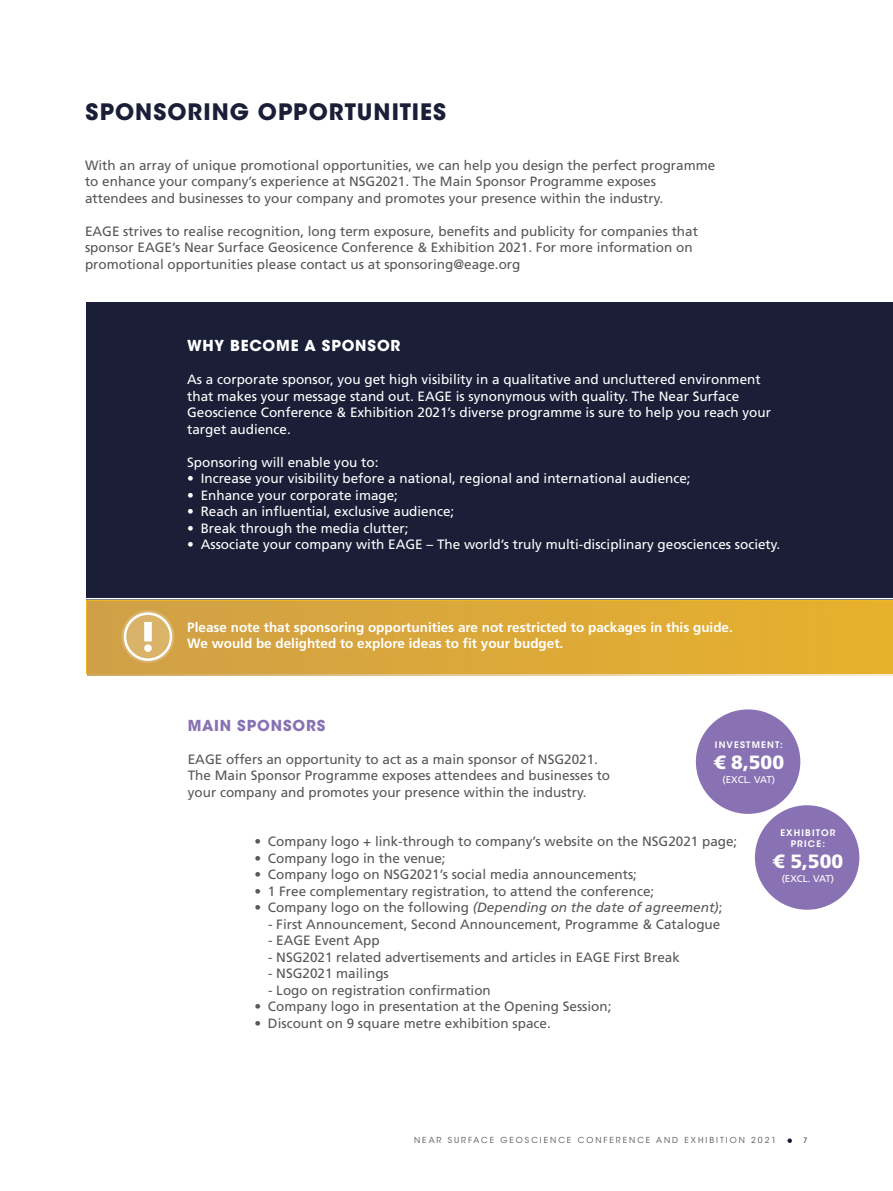
<style>
.page{position:relative;width:893px;height:1191px;background:#fff}
.page>*{position:absolute;margin:0;border:0;box-sizing:border-box;transform-origin:0 0}
.t1{font:700 22.5px "ITC Avant Garde Std";letter-spacing:.045em;color:#1a1e37}
.t2{font:900 19.2px "Frutiger LT Std";color:#fff}
.t3{font:700 15px "ITC Avant Garde Std";letter-spacing:.055em;color:#fff}
.t4{font:700 15px "ITC Avant Garde Std";letter-spacing:.055em;color:#8972b3}
.t5{font:13.5px/16.5px "Frutiger LT Std";color:#57585a}
.t6{font:13.5px/16.5px "Frutiger LT Std";color:#fff}
.t7{font:700 13.5px/16.5px "Frutiger LT Std";color:#fff}
.t8{font:italic 13.5px "Frutiger LT Std";color:#57585a}
.t9{font:9.75px "Frutiger LT Std";color:#fff}
.t10{font:600 9px/10.8px "ITC Avant Garde Std";letter-spacing:.13em;color:#fff;text-align:center}
.t11{font:8.25px "ITC Avant Garde Std";letter-spacing:.24em;color:#57585a}
.t12{font:500 7.5px "ITC Avant Garde Std";color:#57585a}
.s1{font-style:normal}
</style>
<div class="page">
<svg style="left:787px;top:1138px;width:5px;height:5px"></svg>
<div style="left:87px;top:598px;width:806px;height:75px;background:linear-gradient(to right,#eeb625,#eeb625)"></div>
<div style="left:87px;top:601px;width:806px;height:75px;background:linear-gradient(to right,#cfa047,#e7b12c)"></div>
<div style="left:87px;top:301px;width:806px;height:298px;background:#1a1e37"></div>
<svg style="left:121px;top:610px;width:54px;height:53px;background:#dcb975"></svg>
<div style="left:124px;top:612px;width:48px;height:49px;border:3px solid #fff;border-radius:50%"></div>
<div style="left:144px;top:622px;width:8px;height:19px;background:#fff"></div>
<div style="left:144px;top:644px;width:8px;height:8px;background:#fff;border-radius:50%"></div>
<div style="left:696px;top:709px;width:104px;height:105px;background:#8972b3;border-radius:50%"></div>
<hr style="left:85px;top:598px;width:808px;height:1px;background:#fff">
<div style="left:755px;top:805px;width:104px;height:104px;background:#8972b3;border-radius:50%"></div>
<h1 class="t1" style="left:85px;top:97px;width:362px">SPONSORING OPPORTUNITIES</h1>
<p class="t5" style="left:85px;top:157px;width:632px">With an array of unique promotional opportunities, we can help you design the perfect programme to enhance your company’s experience at NSG2021. The Main Sponsor Programme exposes attendees and businesses to your company and promotes your presence within the industry.</p>
<p class="t5" style="left:85px;top:223px;width:614px">EAGE strives to realise recognition, long term exposure, benefits and publicity for companies that sponsor EAGE’s Near Surface Geosicence Conference &amp; Exhibition 2021. For more information on promotional opportunities please contact us at sponsoring@eage.org</p>
<p class="t3" style="left:187px;top:336px;width:215px">WHY BECOME A SPONSOR</p>
<p class="t6" style="left:187px;top:371px;width:585px">As a corporate sponsor, you get high visibility in a qualitative and uncluttered environment that makes your message stand out. EAGE is synonymous with quality. The Near Surface Geoscience Conference &amp; Exhibition 2021’s diverse programme is sure to help you reach your target audience.</p>
<p class="t6" style="left:187px;top:454px;width:193px">Sponsoring will enable you to:</p>
<p class="t6" style="left:187px;top:470px;width:505px">• Increase your visibility before a national, regional and international audience;</p>
<p class="t6" style="left:187px;top:487px;width:212px">• Enhance your corporate image;</p>
<p class="t6" style="left:187px;top:503px;width:269px">• Reach an influential, exclusive audience;</p>
<p class="t6" style="left:187px;top:520px;width:223px">• Break through the media clutter;</p>
<p class="t6" style="left:187px;top:536px;width:595px">• Associate your company with EAGE – The world’s truly multi-disciplinary geosciences society.</p>
<p class="t7" style="left:187px;top:619px;width:547px">Please note that sponsoring opportunities are not restricted to packages in this guide.<br>We would be delighted to explore ideas to fit your budget.</p>
<p class="t4" style="left:188px;top:715px;width:139px">MAIN SPONSORS</p>
<p class="t5" style="left:188px;top:751px;width:424px">EAGE offers an opportunity to act as a main sponsor of NSG2021.<br>The Main Sponsor Programme exposes attendees and businesses to your company and promotes your presence within the industry.</p>
<p class="t10" style="left:715px;top:739px;width:69px">INVESTMENT:</p>
<h2 class="t2" style="left:714px;top:751px;width:72px">€ 8,500</h2>
<p class="t9" style="left:723px;top:773px;width:54px">(EXCL. VAT)</p>
<p class="t5" style="left:254px;top:833px;width:484px">• Company logo + link-through to company’s website on the NSG2021 page;</p>
<p class="t5" style="left:254px;top:850px;width:193px">• Company logo in the venue;</p>
<p class="t5" style="left:254px;top:866px;width:384px">• Company logo on NSG2021’s social media announcements;</p>
<p class="t5" style="left:254px;top:883px;width:401px">• 1 Free complementary registration, to attend the conference;</p>
<p class="t8" style="left:254px;top:899px;width:470px"><span class="s1">• Company logo on the following</span> (Depending on the date of agreement)<span class="s1">;</span></p>
<p class="t5" style="left:268px;top:916px;width:454px">- First Announcement, Second Announcement, Programme &amp; Catalogue</p>
<p class="t5" style="left:268px;top:932px;width:113px">- EAGE Event App</p>
<p class="t5" style="left:268px;top:949px;width:413px">- NSG2021 related advertisements and articles in EAGE First Break</p>
<p class="t5" style="left:268px;top:965px;width:122px">- NSG2021 mailings</p>
<p class="t5" style="left:268px;top:982px;width:224px">- Logo on registration confirmation</p>
<p class="t5" style="left:254px;top:998px;width:359px">• Company logo in presentation at the Opening Session;</p>
<p class="t5" style="left:254px;top:1015px;width:298px">• Discount on 9 square metre exhibition space.</p>
<p class="t10" style="left:780px;top:827px;width:57px">EXHIBITOR<br>PRICE:</p>
<h2 class="t2" style="left:773px;top:850px;width:72px">€ 5,500</h2>
<p class="t9" style="left:782px;top:872px;width:54px">(EXCL. VAT)</p>
<p class="t11" style="left:414px;top:1135px;width:364px">NEAR SURFACE GEOSCIENCE CONFERENCE AND EXHIBITION 2021</p>
<p class="t12" style="left:803px;top:1136px;width:6px">7</p>
</div>
